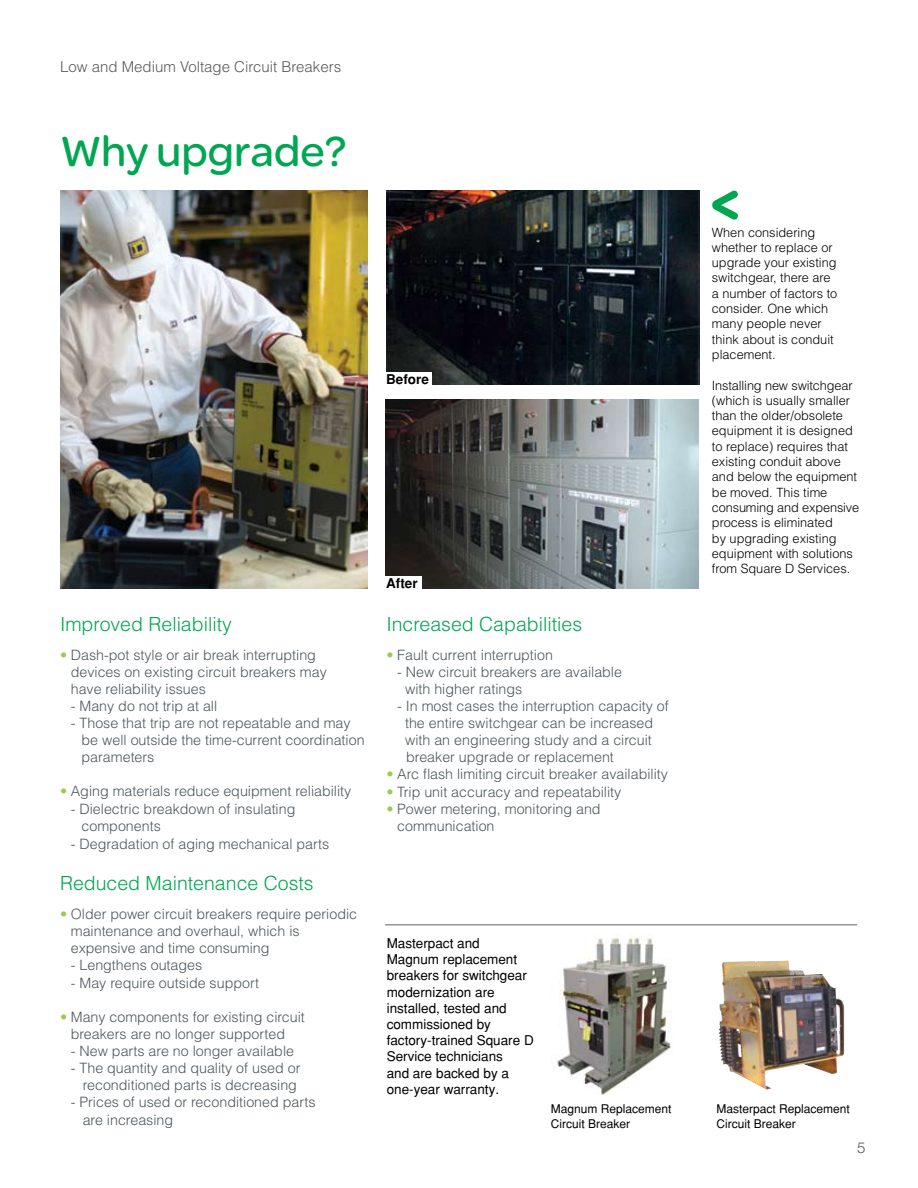
<style>
.page{position:relative;width:918px;height:1188px;background:#fff}
.page>*{position:absolute;margin:0;border:0;box-sizing:border-box;transform-origin:0 0}
.t1{font:45px "SE Optimist";color:#00a651}
.t2{font:300 19.5px "Helvetica";color:#00a651}
.t3{font:300 15px "Helvetica";color:#58595b}
.t4{font:300 15px "Helvetica Neue";color:#4d555b}
.t5{font:300 14.25px/17.1px "Helvetica";color:#4d555b}
.t6{font:13.5px/16.2px "Helvetica";color:#000}
.t7{font:700 13.5px "Helvetica";color:#000}
.t8{font:300 12.75px/15.3px "Helvetica";color:#000}
.t9{font:12px/14.4px "Helvetica";color:#000}
.s1{font-family:"Helvetica Neue";color:#98cb4f}
</style>
<div class="page">
<img style="left:61px;top:191px;width:306px;height:397px">
<img style="left:718px;top:960px;width:69px;height:74px">
<img style="left:386px;top:191px;width:313px;height:193px">
<div style="left:385px;top:372px;width:47px;height:15px;background:#fff"></div>
<img style="left:385px;top:399px;width:313px;height:189px">
<div style="left:385px;top:576px;width:36px;height:15px;background:#fff"></div>
<svg style="left:712px;top:190px;width:26px;height:30px"></svg>
<hr style="left:385px;top:924px;width:472px;height:1px;background:#939598">
<img style="left:557px;top:937px;width:115px;height:158px">
<p class="t3" style="left:60px;top:57px;width:283px">Low and Medium Voltage Circuit Breakers</p>
<h1 class="t1" style="left:60px;top:120px;width:288px">Why upgrade?</h1>
<h2 class="t2" style="left:60px;top:611px;width:173px">Improved Reliability</h2>
<p class="t5" style="left:71px;top:646px;width:258px;text-indent:-11px"><span class="s1">•</span> Dash-pot style or air break interrupting devices on existing circuit breakers may have reliability issues</p>
<p class="t5" style="left:71px;top:697px;width:148px">- Many do not trip at all</p>
<p class="t5" style="left:82px;top:714px;width:285px;text-indent:-11px">- Those that trip are not repeatable and may be well outside the time-current coordination parameters</p>
<p class="t5" style="left:60px;top:782px;width:293px"><span class="s1">•</span> Aging materials reduce equipment reliability</p>
<p class="t5" style="left:82px;top:799px;width:215px;text-indent:-11px">- Dielectric breakdown of insulating components</p>
<p class="t5" style="left:71px;top:835px;width:260px">- Degradation of aging mechanical parts</p>
<h2 class="t2" style="left:60px;top:871px;width:255px">Reduced Maintenance Costs</h2>
<p class="t5" style="left:71px;top:905px;width:288px;text-indent:-11px"><span class="s1">•</span> Older power circuit breakers require periodic maintenance and overhaul, which is expensive and time consuming</p>
<p class="t5" style="left:71px;top:956px;width:133px">- Lengthens outages</p>
<p class="t5" style="left:71px;top:973px;width:190px">- May require outside support</p>
<p class="t5" style="left:71px;top:1008px;width:236px;text-indent:-11px"><span class="s1">•</span> Many components for existing circuit breakers are no longer supported</p>
<p class="t5" style="left:71px;top:1042px;width:225px">- New parts are no longer available</p>
<p class="t5" style="left:71px;top:1059px;width:231px;text-align:center">- The quantity and quality of used or reconditioned parts is decreasing</p>
<p class="t5" style="left:83px;top:1093px;width:234px;line-height:18px;text-indent:-12px">- Prices of used or reconditioned parts are increasing</p>
<p class="t7" style="left:386px;top:371px;width:44px">Before</p>
<p class="t7" style="left:386px;top:575px;width:33px">After</p>
<h2 class="t2" style="left:386px;top:612px;width:197px">Increased Capabilities</h2>
<p class="t5" style="left:386px;top:646px;width:168px"><span class="s1">•</span> Fault current interruption</p>
<p class="t5" style="left:405px;top:663px;width:218px;text-indent:-8px">- New circuit breakers are available with higher ratings</p>
<p class="t5" style="left:405px;top:697px;width:265px;text-indent:-8px">- In most cases the interruption capacity of the entire switchgear can be increased with an engineering study and a circuit breaker upgrade or replacement</p>
<p class="t5" style="left:386px;top:765px;width:283px"><span class="s1">•</span> Arc flash limiting circuit breaker availability</p>
<p class="t5" style="left:386px;top:783px;width:236px"><span class="s1">•</span> Trip unit accuracy and repeatability</p>
<p class="t5" style="left:397px;top:800px;width:205px;text-indent:-11px"><span class="s1">•</span> Power metering, monitoring and communication</p>
<p class="t6" style="left:387px;top:935px;width:149px">Masterpact and<br>Magnum replacement breakers for switchgear modernization are installed, tested and commissioned by factory-trained Square D<br>Service technicians<br>and are backed by a one-year warranty.</p>
<p class="t8" style="left:712px;top:224px;width:127px">When considering whether to replace or upgrade your existing switchgear, there are a number of factors to consider. One which many people never think about is conduit placement.</p>
<p class="t8" style="left:712px;top:377px;width:149px">Installing new switchgear (which is usually smaller than the older/obsolete equipment it is designed to replace) requires that existing conduit above and below the equipment be moved. This time consuming and expensive process is eliminated<br>by upgrading existing equipment with solutions from Square D Services.</p>
<p class="t9" style="left:551px;top:1102px;width:122px">Magnum Replacement<br>Circuit Breaker</p>
<p class="t9" style="left:716px;top:1102px;width:135px">Masterpact Replacement<br>Circuit Breaker</p>
<p class="t4" style="left:857px;top:1138px;width:10px">5</p>
</div>
